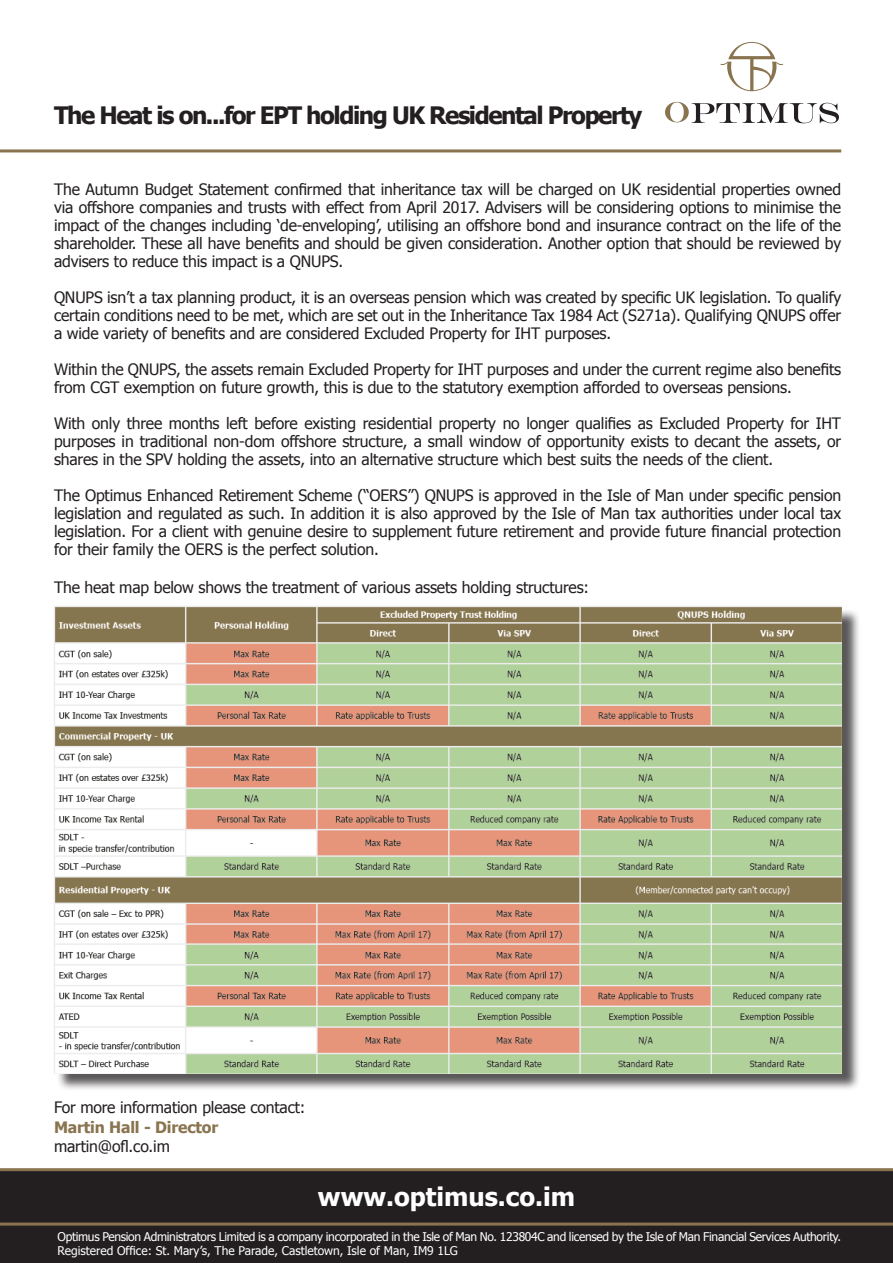
<style>
.page{position:relative;width:893px;height:1263px;background:#fff}
.page>*{position:absolute;margin:0;border:0;box-sizing:border-box;transform-origin:0 0}
.t1{font:700 25.5px "Tahoma";color:#fff}
.t2{font:700 24px "Tahoma";letter-spacing:-.06em;color:#231f20}
.t3{font:15.75px/18px "Tahoma";letter-spacing:-.01em;color:#231f20;text-align:justify}
.t4{font:700 15.75px "Tahoma";letter-spacing:-.01em;color:#89744f}
.t5{font:12px/14.4px "Tahoma";letter-spacing:-.025em;color:#fff}
</style>
<div class="page">
<svg style="left:721px;top:42px;width:62px;height:49px"></svg>
<svg style="left:665px;top:102px;width:174px;height:21px"></svg>
<hr style="left:0;top:149px;width:841px;height:3px;background:#89744f">
<div style="left:0;top:1171px;width:893px;height:92px;background:#231f20"></div>
<hr style="left:0;top:1222px;width:893px;height:3px;background:#89744f">
<div style="left:56px;top:608px;width:804px;height:483px;background:#231f20;opacity:.75"></div>
<img style="left:54px;top:606px;width:788px;height:467px">
<hr style="left:0;top:1168px;width:893px;height:3px;background:#89744f">
<p class="t2" style="left:54px;top:98px;width:590px">The Heat is on...for EPT holding UK Residental Property</p>
<p class="t3" style="left:54px;top:179px;width:789px">The Autumn Budget Statement confirmed that inheritance tax will be charged on UK residential properties owned via offshore companies and trusts with effect from April 2017. Advisers will be considering options to minimise the impact of the changes including ‘de-enveloping’, utilising an offshore bond and insurance contract on the life of the shareholder. These all have benefits and should be given consideration. Another option that should be reviewed by advisers to reduce this impact is a QNUPS.</p>
<p class="t3" style="left:54px;top:287px;width:789px">QNUPS isn’t a tax planning product, it is an overseas pension which was created by specific UK legislation. To qualify certain conditions need to be met, which are set out in the Inheritance Tax 1984 Act (S271a). Qualifying QNUPS offer a wide variety of benefits and are considered Excluded Property for IHT purposes.</p>
<p class="t3" style="left:54px;top:359px;width:789px">Within the QNUPS, the assets remain Excluded Property for IHT purposes and under the current regime also benefits from CGT exemption on future growth, this is due to the statutory exemption afforded to overseas pensions.</p>
<p class="t3" style="left:54px;top:413px;width:789px">With only three months left before existing residential property no longer qualifies as Excluded Property for IHT purposes in traditional non-dom offshore structure, a small window of opportunity exists to decant the assets, or shares in the SPV holding the assets, into an alternative structure which best suits the needs of the client.</p>
<p class="t3" style="left:54px;top:485px;width:789px">The Optimus Enhanced Retirement Scheme (“OERS”) QNUPS is approved in the Isle of Man under specific pension legislation and regulated as such. In addition it is also approved by the Isle of Man tax authorities under local tax legislation. For a client with genuine desire to supplement future retirement and provide future financial protection for their family the OERS is the perfect solution.</p>
<p class="t3" style="left:54px;top:577px;width:537px">The heat map below shows the treatment of various assets holding structures:</p>
<p class="t3" style="left:54px;top:1097px;width:253px">For more information please contact:</p>
<p class="t4" style="left:54px;top:1116px;width:166px">Martin Hall - Director</p>
<p class="t3" style="left:54px;top:1136px;width:117px">martin@ofl.co.im</p>
<p class="t1" style="left:318px;top:1178px;width:259px">www.optimus.co.im</p>
<p class="t5" style="left:58px;top:1228px;width:785px">Optimus Pension Administrators Limited is a company incorporated in the Isle of Man No. 123804C and licensed by the Isle of Man Financial Services Authority.<br>Registered Office: St. Mary’s, The Parade, Castletown, Isle of Man, IM9 1LG</p>
</div>
